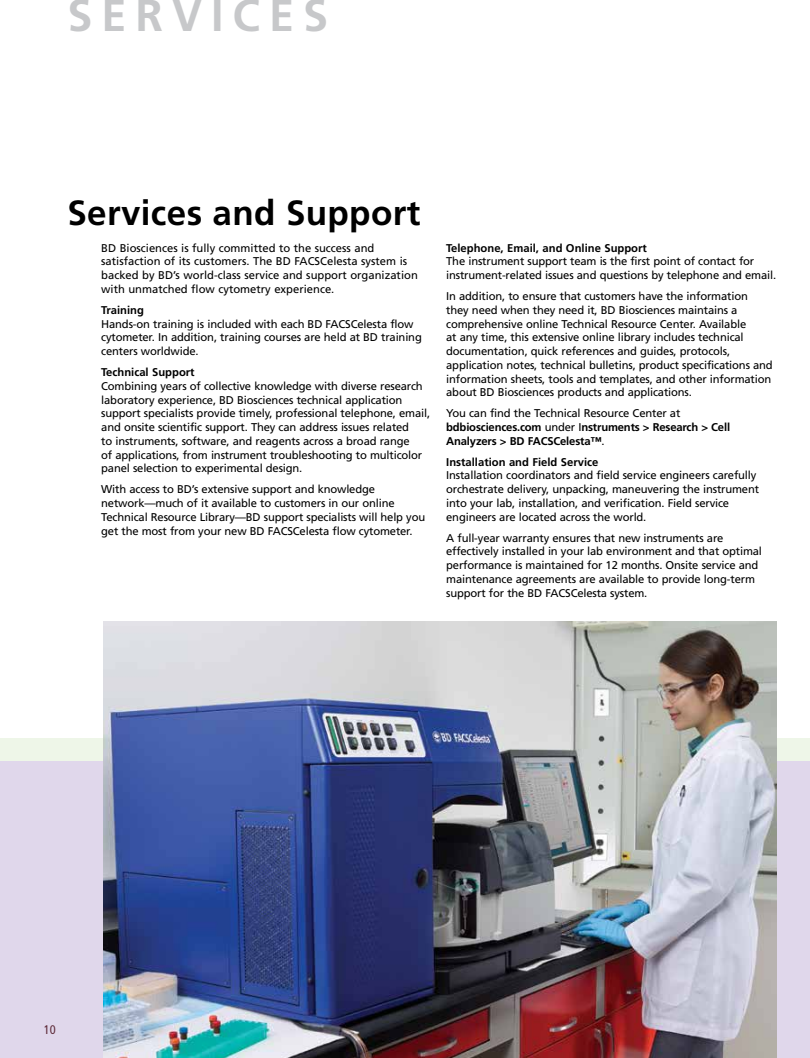
<style>
.page{position:relative;width:810px;height:1058px;background:#fff}
.page>*{position:absolute;margin:0;border:0;box-sizing:border-box;transform-origin:0 0}
.t1{font:700 45px "Frutiger";letter-spacing:.2em;color:#c7c8ca}
.t2{font:700 35px "Frutiger";letter-spacing:.01em;color:#000}
.t3{font:condensed 12.5px "Frutiger";color:#5c2836}
.t4{font:11.25px/13.8px "Frutiger";letter-spacing:-.015em;color:#000}
.t5{font:700 11.25px/13.8px "Frutiger";color:#000}
.s1{font-weight:400}
</style>
<div class="page">
<div style="left:0;top:761px;width:810px;height:297px;background:#e0d7eb"></div>
<div style="left:0;top:738px;width:810px;height:23px;background:#eef6e8"></div>
<img style="left:103px;top:621px;width:673px;height:437px">
<h1 class="t1" style="left:68px;top:-11px;width:262px">SERVICES</h1>
<h2 class="t2" style="left:68px;top:193px;width:354px">Services and Support</h2>
<p class="t4" style="left:101px;top:241px;width:318px">BD Biosciences is fully committed to the success and satisfaction of its customers. The BD FACSCelesta system is backed by BD’s world-class service and support organization with unmatched flow cytometry experience.</p>
<p class="t5" style="left:101px;top:303px;width:44px">Training</p>
<p class="t4" style="left:101px;top:317px;width:322px">Hands-on training is included with each BD FACSCelesta flow cytometer. In addition, training courses are held at BD training centers worldwide.</p>
<p class="t5" style="left:101px;top:365px;width:95px">Technical Support</p>
<p class="t4" style="left:101px;top:379px;width:330px">Combining years of collective knowledge with diverse research laboratory experience, BD Biosciences technical application support specialists provide timely, professional telephone, email, and onsite scientific support. They can address issues related<br>to instruments, software, and reagents across a broad range<br>of applications, from instrument troubleshooting to multicolor panel selection to experimental design.</p>
<p class="t4" style="left:101px;top:482px;width:326px">With access to BD’s extensive support and knowledge network—much of it available to customers in our online Technical Resource Library—BD support specialists will help you get the most from your new BD FACSCelesta flow cytometer.</p>
<p class="t5" style="left:446px;top:241px;width:202px">Telephone, Email, and Online Support</p>
<p class="t4" style="left:446px;top:254px;width:331px">The instrument support team is the first point of contact for instrument-related issues and questions by telephone and email.</p>
<p class="t4" style="left:446px;top:289px;width:328px">In addition, to ensure that customers have the information they need when they need it, BD Biosciences maintains a comprehensive online Technical Resource Center. Available<br>at any time, this extensive online library includes technical documentation, quick references and guides, protocols, application notes, technical bulletins, product specifications and information sheets, tools and templates, and other information about BD Biosciences products and applications.</p>
<p class="t5" style="left:446px;top:406px;width:285px"><span class="s1">You can find the Technical Resource Center at </span>bdbiosciences.com <span class="s1">under I</span>nstruments &gt; Research &gt; Cell<br>Analyzers &gt; BD FACSCelesta™<span class="s1">.</span></p>
<p class="t5" style="left:446px;top:455px;width:154px">Installation and Field Service</p>
<p class="t4" style="left:446px;top:468px;width:314px">Installation coordinators and field service engineers carefully orchestrate delivery, unpacking, maneuvering the instrument into your lab, installation, and verification. Field service engineers are located across the world.</p>
<p class="t4" style="left:446px;top:531px;width:317px">A full-year warranty ensures that new instruments are effectively installed in your lab environment and that optimal performance is maintained for 12 months. Onsite service and maintenance agreements are available to provide long-term support for the BD FACSCelesta system.</p>
<p class="t3" style="left:44px;top:1022px;width:13px">10</p>
</div>
